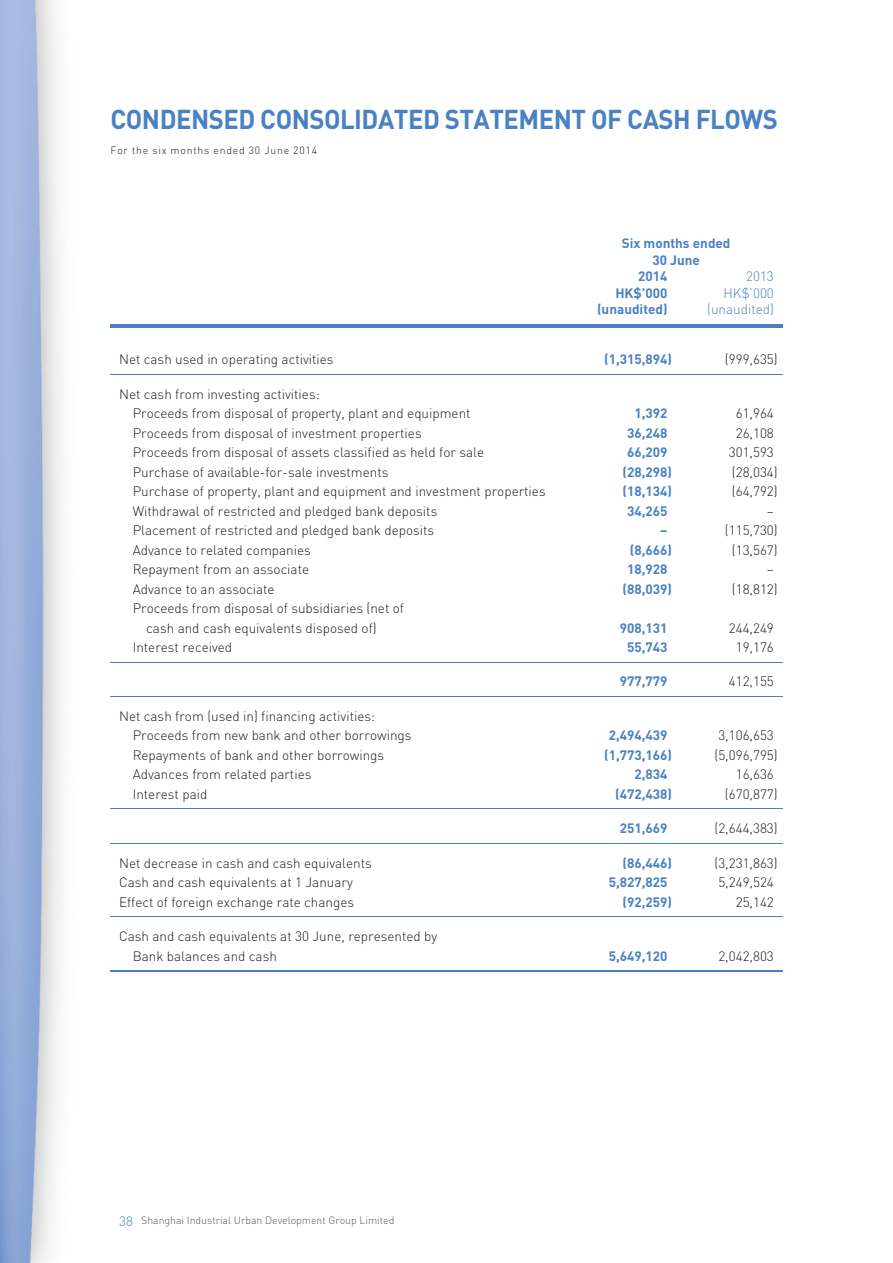
<style>
.page{position:relative;width:893px;height:1263px;background:#fff}
.page>*{position:absolute;margin:0;border:0;box-sizing:border-box;transform-origin:0 0}
.t1{font:700 27px "DIN";letter-spacing:-.02em;color:#4981c3;scale:.95 1}
.t2{font:300 13.5px/19.5px "DIN";color:#231916}
.t3{font:700 13.5px "DIN";color:#4981c3}
.t4{font:300 13.5px "DIN";color:#4981c3}
.t5{font:300 10.5px "DIN";color:#595857}
.t6{font:300 10.5px "DIN";letter-spacing:.07em;color:#231916}
.s1{font-size:13.5px;color:#4981c3}
</style>
<div class="page">
<img style="left:0;top:0;width:266px;height:1263px">
<hr style="left:111px;top:324px;width:459px;height:3px;background:#4981c3">
<hr style="left:570px;top:324px;width:106px;height:3px;background:#4981c3">
<hr style="left:676px;top:324px;width:106px;height:3px;background:#4981c3">
<hr style="left:111px;top:374px;width:459px;height:1px;background:#4981c3">
<hr style="left:570px;top:374px;width:106px;height:1px;background:#4981c3">
<hr style="left:676px;top:374px;width:106px;height:1px;background:#4981c3">
<hr style="left:111px;top:662px;width:459px;height:1px;background:#4981c3">
<hr style="left:570px;top:662px;width:106px;height:1px;background:#4981c3">
<hr style="left:676px;top:662px;width:106px;height:1px;background:#4981c3">
<hr style="left:111px;top:696px;width:459px;height:1px;background:#4981c3">
<hr style="left:570px;top:696px;width:106px;height:1px;background:#4981c3">
<hr style="left:676px;top:696px;width:106px;height:1px;background:#4981c3">
<hr style="left:111px;top:808px;width:459px;height:1px;background:#4981c3">
<hr style="left:570px;top:808px;width:106px;height:1px;background:#4981c3">
<hr style="left:676px;top:808px;width:106px;height:1px;background:#4981c3">
<hr style="left:111px;top:843px;width:459px;height:1px;background:#4981c3">
<hr style="left:570px;top:843px;width:106px;height:1px;background:#4981c3">
<hr style="left:676px;top:843px;width:106px;height:1px;background:#4981c3">
<hr style="left:111px;top:916px;width:459px;height:1px;background:#4981c3">
<hr style="left:570px;top:916px;width:106px;height:1px;background:#4981c3">
<hr style="left:676px;top:916px;width:106px;height:1px;background:#4981c3">
<hr style="left:111px;top:970px;width:459px;height:2px;background:#4981c3">
<hr style="left:570px;top:970px;width:106px;height:2px;background:#4981c3">
<hr style="left:676px;top:970px;width:106px;height:2px;background:#4981c3">
<h1 class="t1" style="left:111px;top:110px;width:704px">CONDENSED CONSOLIDATED STATEMENT OF CASH FLOWS</h1>
<p class="t6" style="left:111px;top:146px;width:208px">For the six months ended 30 June 2014</p>
<p class="t3" style="left:622px;top:239px;width:110px">Six months ended</p>
<p class="t3" style="left:652px;top:255px;width:49px">30 June</p>
<p class="t3" style="left:638px;top:272px;width:31px">2014</p>
<p class="t4" style="left:746px;top:272px;width:29px">2013</p>
<p class="t3" style="left:615px;top:288px;width:54px">HK$’000</p>
<p class="t4" style="left:723px;top:288px;width:52px">HK$’000</p>
<p class="t3" style="left:597px;top:305px;width:72px">(unaudited)</p>
<p class="t4" style="left:707px;top:305px;width:68px">(unaudited)</p>
<p class="t2" style="left:119px;top:351px;width:216px">Net cash used in operating activities</p>
<p class="t3" style="left:604px;top:354px;width:69px">(1,315,894)</p>
<p class="t2" style="left:725px;top:351px;width:54px">(999,635)</p>
<p class="t2" style="left:133px;top:385px;width:339px;text-indent:-14px">Net cash from investing activities:<br>Proceeds from disposal of property, plant and equipment</p>
<p class="t3" style="left:634px;top:408px;width:35px">1,392</p>
<p class="t2" style="left:736px;top:405px;width:40px">61,964</p>
<p class="t2" style="left:133px;top:424px;width:290px">Proceeds from disposal of investment properties</p>
<p class="t3" style="left:627px;top:428px;width:42px">36,248</p>
<p class="t2" style="left:736px;top:424px;width:40px">26,108</p>
<p class="t2" style="left:133px;top:444px;width:353px">Proceeds from disposal of assets classified as held for sale</p>
<p class="t3" style="left:627px;top:447px;width:42px">66,209</p>
<p class="t2" style="left:729px;top:444px;width:47px">301,593</p>
<p class="t2" style="left:133px;top:463px;width:257px">Purchase of available-for-sale investments</p>
<p class="t3" style="left:623px;top:467px;width:51px">(28,298)</p>
<p class="t2" style="left:732px;top:463px;width:47px">(28,034)</p>
<p class="t2" style="left:133px;top:483px;width:414px">Purchase of property, plant and equipment and investment properties</p>
<p class="t3" style="left:623px;top:486px;width:51px">(18,134)</p>
<p class="t2" style="left:732px;top:483px;width:47px">(64,792)</p>
<p class="t2" style="left:133px;top:502px;width:306px">Withdrawal of restricted and pledged bank deposits</p>
<p class="t3" style="left:627px;top:506px;width:42px">34,265</p>
<p class="t2" style="left:767px;top:502px;width:8px">–</p>
<p class="t2" style="left:133px;top:522px;width:303px">Placement of restricted and pledged bank deposits</p>
<p class="t3" style="left:660px;top:525px;width:9px">–</p>
<p class="t2" style="left:725px;top:522px;width:54px">(115,730)</p>
<p class="t2" style="left:133px;top:541px;width:180px">Advance to related companies</p>
<p class="t3" style="left:630px;top:545px;width:44px">(8,666)</p>
<p class="t2" style="left:732px;top:541px;width:47px">(13,567)</p>
<p class="t2" style="left:133px;top:561px;width:178px">Repayment from an associate</p>
<p class="t3" style="left:627px;top:564px;width:42px">18,928</p>
<p class="t2" style="left:767px;top:561px;width:8px">–</p>
<p class="t2" style="left:133px;top:580px;width:143px">Advance to an associate</p>
<p class="t3" style="left:623px;top:584px;width:51px">(88,039)</p>
<p class="t2" style="left:732px;top:580px;width:47px">(18,812)</p>
<p class="t2" style="left:146px;top:600px;width:259px;text-indent:-14px">Proceeds from disposal of subsidiaries (net of cash and cash equivalents disposed of)</p>
<p class="t3" style="left:620px;top:623px;width:49px">908,131</p>
<p class="t2" style="left:729px;top:619px;width:47px">244,249</p>
<p class="t2" style="left:133px;top:639px;width:101px">Interest received</p>
<p class="t3" style="left:627px;top:642px;width:42px">55,743</p>
<p class="t2" style="left:736px;top:639px;width:40px">19,176</p>
<p class="t3" style="left:620px;top:677px;width:49px">977,779</p>
<p class="t2" style="left:729px;top:673px;width:47px">412,155</p>
<p class="t2" style="left:133px;top:708px;width:280px;text-indent:-14px">Net cash from (used in) financing activities:<br>Proceeds from new bank and other borrowings</p>
<p class="t3" style="left:609px;top:730px;width:60px">2,494,439</p>
<p class="t2" style="left:718px;top:727px;width:57px">3,106,653</p>
<p class="t2" style="left:133px;top:747px;width:253px">Repayments of bank and other borrowings</p>
<p class="t3" style="left:604px;top:750px;width:69px">(1,773,166)</p>
<p class="t2" style="left:714px;top:747px;width:65px">(5,096,795)</p>
<p class="t2" style="left:133px;top:766px;width:180px">Advances from related parties</p>
<p class="t3" style="left:634px;top:769px;width:35px">2,834</p>
<p class="t2" style="left:736px;top:766px;width:40px">16,636</p>
<p class="t2" style="left:133px;top:786px;width:76px">Interest paid</p>
<p class="t3" style="left:615px;top:789px;width:58px">(472,438)</p>
<p class="t2" style="left:725px;top:786px;width:54px">(670,877)</p>
<p class="t3" style="left:620px;top:823px;width:49px">251,669</p>
<p class="t2" style="left:714px;top:820px;width:65px">(2,644,383)</p>
<p class="t2" style="left:119px;top:854px;width:254px">Net decrease in cash and cash equivalents</p>
<p class="t3" style="left:623px;top:858px;width:51px">(86,446)</p>
<p class="t2" style="left:714px;top:854px;width:65px">(3,231,863)</p>
<p class="t2" style="left:119px;top:874px;width:235px">Cash and cash equivalents at 1 January</p>
<p class="t3" style="left:609px;top:877px;width:60px">5,827,825</p>
<p class="t2" style="left:718px;top:874px;width:57px">5,249,524</p>
<p class="t2" style="left:119px;top:893px;width:237px">Effect of foreign exchange rate changes</p>
<p class="t3" style="left:623px;top:897px;width:51px">(92,259)</p>
<p class="t2" style="left:736px;top:893px;width:40px">25,142</p>
<p class="t2" style="left:133px;top:928px;width:306px;text-indent:-14px">Cash and cash equivalents at 30 June, represented by<br>Bank balances and cash</p>
<p class="t3" style="left:609px;top:951px;width:60px">5,649,120</p>
<p class="t2" style="left:718px;top:947px;width:57px">2,042,803</p>
<p class="t5" style="left:119px;top:1216px;width:277px"><span class="s1">38</span> Shanghai Industrial Urban Development Group Limited</p>
</div>
